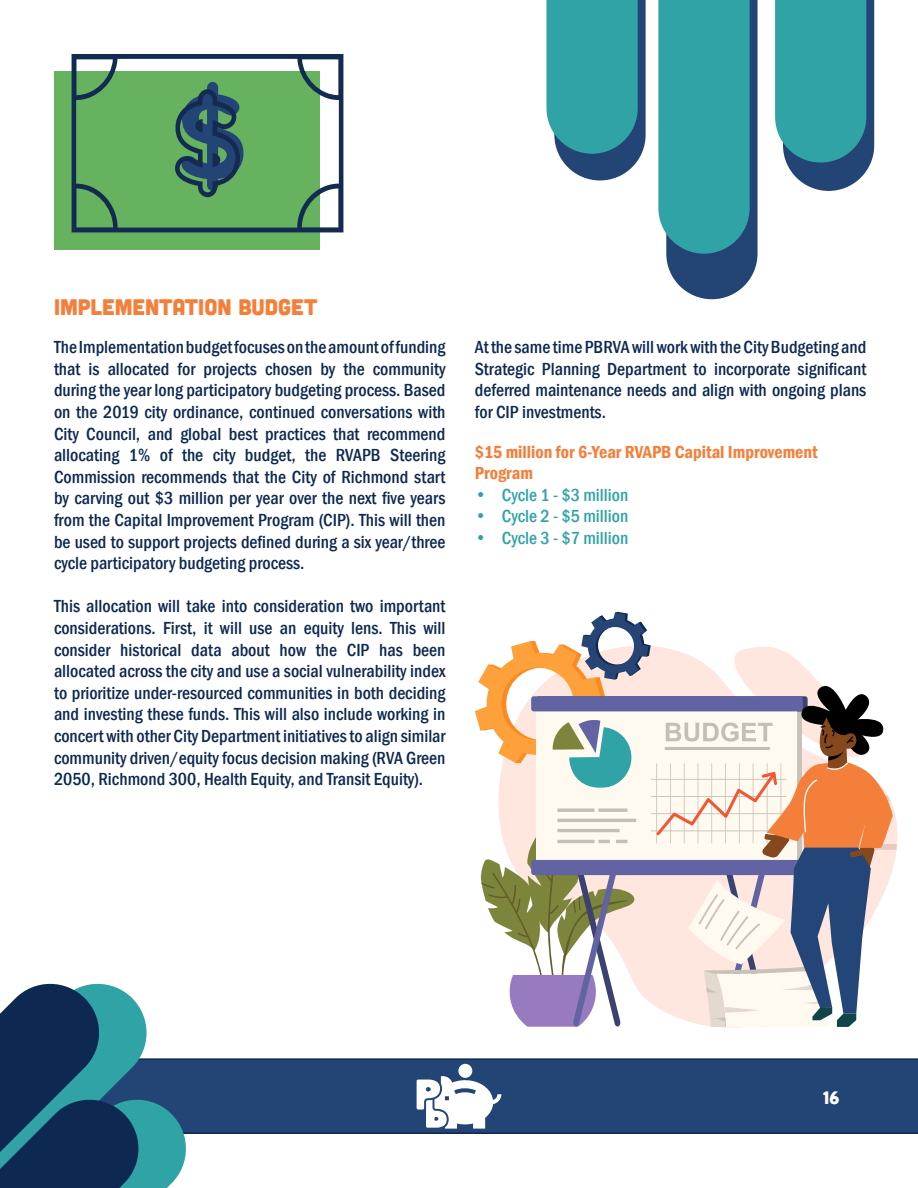
<style>
.page{position:relative;width:918px;height:1188px;background:#fff}
.page>*{position:absolute;margin:0;border:0;box-sizing:border-box;transform-origin:0 0}
.t1{font:22.5px "Cubano";color:#f47f3a}
.t2{font:500 condensed 18px/21.6px "Franklin Gothic";color:#0d2951;text-align:justify}
.t3{font:500 condensed 18px "Franklin Gothic";color:#2fa3a5}
.t4{font:600 condensed 18px/21.6px "Franklin Gothic";color:#f47f3a}
.t5{font:18px "Cubano";color:#fff}
</style>
<div class="page">
<svg style="left:658px;top:0;width:100px;height:299px;background:#3895a0"></svg>
<svg style="left:546px;top:0;width:100px;height:180px;background:#3f99a4"></svg>
<svg style="left:775px;top:0;width:99px;height:191px;background:#3b97a2"></svg>
<div style="left:191px;top:1058px;width:727px;height:76px;background:#234576"></div>
<div style="left:458px;top:1064px;width:14px;height:14px;background:#fff;border-radius:50%"></div>
<svg style="left:417px;top:1076px;width:84px;height:53px"></svg>
<div style="left:54px;top:71px;width:265px;height:178px;background:#66b25e"></div>
<svg style="left:72px;top:54px;width:271px;height:178px"></svg>
<svg style="left:0;top:983px;width:191px;height:205px;background:#386882"></svg>
<svg style="left:475px;top:612px;width:423px;height:415px"></svg>
<p class="t1" style="left:54px;top:293px;width:265px">IMPLEMENTATION BUDGET</p>
<p class="t2" style="left:54px;top:336px;width:393px">The Implementation budget focuses on the amount of funding that is allocated for projects chosen by the community during the year long participatory budgeting process. Based on the 2019 city ordinance, continued conversations with City Council, and global best practices that recommend allocating 1% of the city budget, the RVAPB Steering Commission recommends that the City of Richmond start by carving out $3 million per year over the next five years from the Capital Improvement Program (CIP). This will then be used to support projects defined during a six year/three cycle participatory budgeting process.</p>
<p class="t2" style="left:54px;top:595px;width:393px">This allocation will take into consideration two important considerations. First, it will use an equity lens. This will consider historical data about how the CIP has been allocated across the city and use a social vulnerability index to prioritize under-resourced communities in both deciding and investing these funds. This will also include working in concert with other City Department initiatives to align similar community driven/equity focus decision making (RVA Green 2050, Richmond 300, Health Equity, and Transit Equity).</p>
<p class="t2" style="left:475px;top:336px;width:393px">At the same time PBRVA will work with the City Budgeting and Strategic Planning Department to incorporate significant deferred maintenance needs and align with ongoing plans for CIP investments.</p>
<p class="t4" style="left:475px;top:441px;width:344px">$15 million for 6-Year RVAPB Capital Improvement<br>Program</p>
<p class="t3" style="left:475px;top:483px;width:155px">• Cycle 1 - $3 million</p>
<p class="t3" style="left:475px;top:505px;width:155px">• Cycle 2 - $5 million</p>
<p class="t3" style="left:475px;top:526px;width:155px">• Cycle 3 - $7 million</p>
<p class="t5" style="left:823px;top:1086px;width:18px">16</p>
</div>
